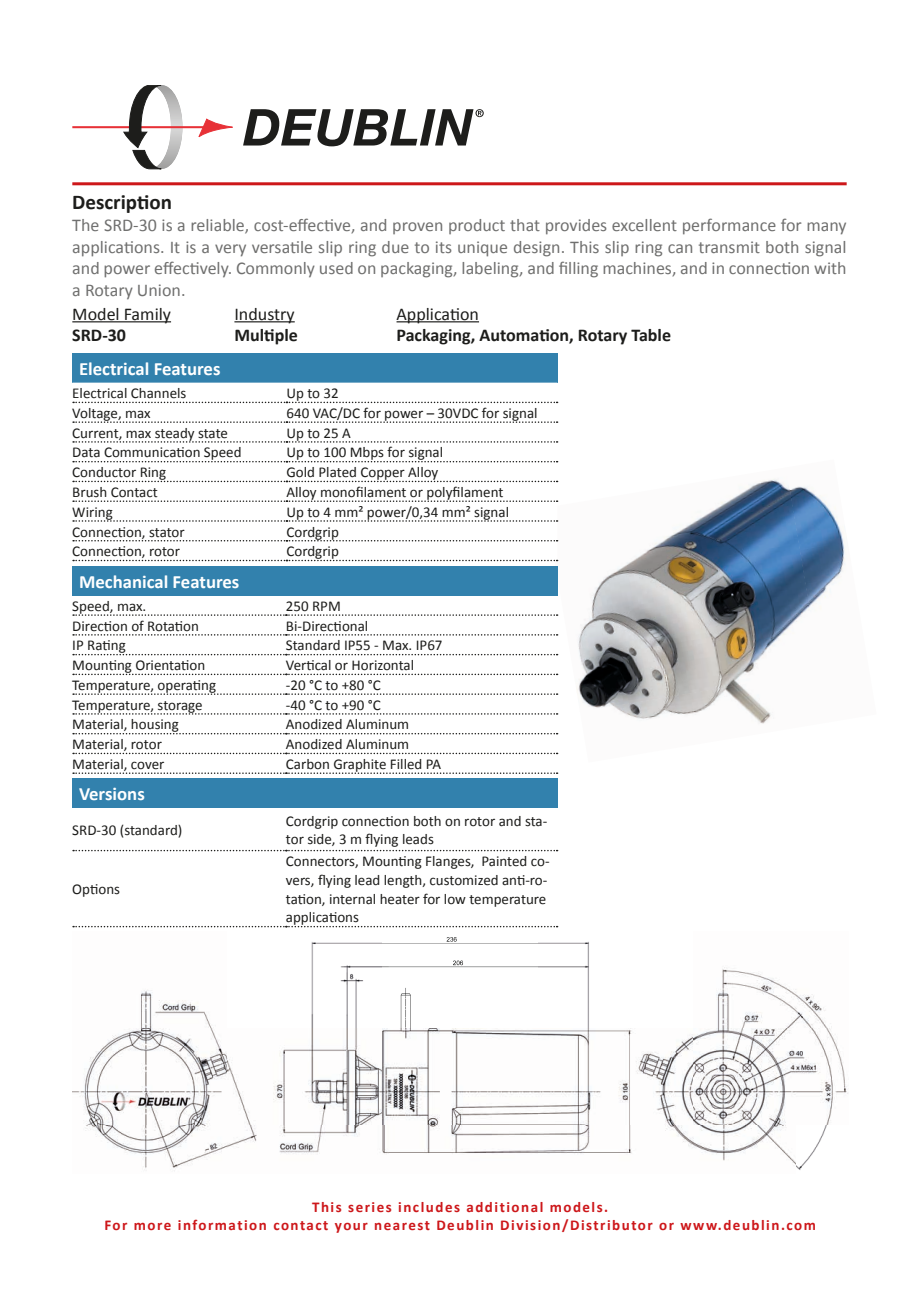
<style>
.page{position:relative;width:919px;height:1289px;background:#fff}
.page>*{position:absolute;margin:0;border:0;box-sizing:border-box;transform-origin:0 0}
.t1{font:700 21px "Calibri";color:#1d1d1b}
.t2{font:700 18.75px "Calibri";color:#fff}
.t3{font:18px/21.6px "Calibri";color:#70706f;text-align:justify}
.t4{font:700 18px "Calibri";color:#1d1d1b}
.t5{font:18px "Calibri";color:#1d1d1b}
.t6{font:15px/18.8px "Calibri";color:#1d1d1b}
.t7{font:700 15px/18px "Calibri";letter-spacing:.1em;color:#cd171a;text-align:center}
</style>
<div class="page">
<img style="left:545px;top:479px;width:240px;height:216px">
<img style="left:785px;top:486px;width:60px;height:146px">
<img style="left:580px;top:671px;width:205px;height:53px">
<div style="left:72px;top:353px;width:485px;height:29px;background:#3281ad"></div>
<svg style="left:72px;top:382px;width:485px;height:177px"></svg>
<svg style="left:73px;top:401px;width:484px;height:2px"></svg>
<svg style="left:73px;top:421px;width:484px;height:2px"></svg>
<svg style="left:73px;top:441px;width:484px;height:1px"></svg>
<svg style="left:73px;top:461px;width:484px;height:1px"></svg>
<svg style="left:73px;top:480px;width:484px;height:2px"></svg>
<svg style="left:73px;top:500px;width:484px;height:2px"></svg>
<svg style="left:73px;top:520px;width:484px;height:1px"></svg>
<svg style="left:73px;top:540px;width:484px;height:1px"></svg>
<svg style="left:73px;top:559px;width:484px;height:2px"></svg>
<hr style="left:72px;top:182px;width:774px;height:3px;background:#cd171a">
<div style="left:72px;top:566px;width:485px;height:29px;background:#3281ad"></div>
<svg style="left:73px;top:614px;width:484px;height:2px"></svg>
<svg style="left:73px;top:634px;width:484px;height:1px"></svg>
<svg style="left:73px;top:654px;width:484px;height:1px"></svg>
<svg style="left:73px;top:673px;width:484px;height:2px"></svg>
<svg style="left:73px;top:693px;width:484px;height:2px"></svg>
<svg style="left:73px;top:713px;width:484px;height:1px"></svg>
<svg style="left:73px;top:733px;width:484px;height:1px"></svg>
<svg style="left:73px;top:752px;width:484px;height:2px"></svg>
<svg style="left:73px;top:772px;width:484px;height:2px"></svg>
<hr style="left:72px;top:321px;width:99px;height:1px;background:#1d1d1b">
<hr style="left:234px;top:321px;width:61px;height:1px;background:#1d1d1b">
<hr style="left:396px;top:321px;width:83px;height:1px;background:#1d1d1b">
<div style="left:72px;top:778px;width:485px;height:30px;background:#3281ad"></div>
<svg style="left:73px;top:849px;width:484px;height:2px"></svg>
<svg style="left:73px;top:925px;width:484px;height:2px"></svg>
<svg style="left:198px;top:118px;width:35px;height:19px"></svg>
<hr style="left:72px;top:126px;width:135px;height:2px;background:#e73137">
<svg style="left:123px;top:85px;width:59px;height:84px"></svg>
<svg style="left:243px;top:109px;width:240px;height:37px"></svg>
<img style="left:72px;top:937px;width:776px;height:234px">
<h1 class="t1" style="left:72px;top:189px;width:101px">Description</h1>
<p class="t3" style="left:72px;top:214px;width:775px">The SRD-30 is a reliable, cost-effective, and proven product that provides excellent performance for many applications. It is a very versatile slip ring due to its unique design. This slip ring can transmit both signal and power effectively. Commonly used on packaging, labeling, and filling machines, and in connection with a Rotary Union.</p>
<p class="t5" style="left:72px;top:302px;width:100px">Model Family</p>
<p class="t5" style="left:234px;top:302px;width:62px">Industry</p>
<p class="t5" style="left:396px;top:302px;width:84px">Application</p>
<p class="t4" style="left:72px;top:324px;width:55px">SRD-30</p>
<p class="t4" style="left:234px;top:324px;width:65px">Multiple</p>
<p class="t4" style="left:396px;top:324px;width:276px">Packaging, Automation, Rotary Table</p>
<p class="t2" style="left:79px;top:357px;width:143px">Electrical Features</p>
<p class="t6" style="left:72px;top:384px;width:116px">Electrical Channels</p>
<p class="t6" style="left:286px;top:384px;width:54px">Up to 32</p>
<p class="t6" style="left:72px;top:403px;width:80px">Voltage, max</p>
<p class="t6" style="left:286px;top:403px;width:253px">640 VAC/DC for power – 30VDC for signal</p>
<p class="t6" style="left:72px;top:423px;width:157px">Current, max steady state</p>
<p class="t6" style="left:286px;top:423px;width:66px">Up to 25 A</p>
<p class="t6" style="left:72px;top:443px;width:171px">Data Communication Speed</p>
<p class="t6" style="left:286px;top:443px;width:158px">Up to 100 Mbps for signal</p>
<p class="t6" style="left:72px;top:463px;width:95px">Conductor Ring</p>
<p class="t6" style="left:286px;top:463px;width:153px">Gold Plated Copper Alloy</p>
<p class="t6" style="left:72px;top:482px;width:87px">Brush Contact</p>
<p class="t6" style="left:286px;top:482px;width:218px">Alloy monofilament or polyfilament</p>
<p class="t6" style="left:72px;top:502px;width:42px">Wiring</p>
<p class="t6" style="left:286px;top:502px;width:224px">Up to 4 mm² power/0,34 mm² signal</p>
<p class="t6" style="left:72px;top:522px;width:114px">Connection, stator</p>
<p class="t6" style="left:286px;top:522px;width:54px">Cordgrip</p>
<p class="t6" style="left:72px;top:542px;width:109px">Connection, rotor</p>
<p class="t6" style="left:286px;top:542px;width:54px">Cordgrip</p>
<p class="t2" style="left:79px;top:569px;width:162px">Mechanical Features</p>
<p class="t6" style="left:72px;top:596px;width:76px">Speed, max.</p>
<p class="t6" style="left:286px;top:596px;width:56px">250 RPM</p>
<p class="t6" style="left:72px;top:616px;width:128px">Direction of Rotation</p>
<p class="t6" style="left:286px;top:616px;width:84px">Bi-Directional</p>
<p class="t6" style="left:72px;top:636px;width:55px">IP Rating</p>
<p class="t6" style="left:286px;top:636px;width:158px">Standard IP55 - Max. IP67</p>
<p class="t6" style="left:72px;top:656px;width:134px">Mounting Orientation</p>
<p class="t6" style="left:286px;top:656px;width:130px">Vertical or Horizontal</p>
<p class="t6" style="left:72px;top:675px;width:145px">Temperature, operating</p>
<p class="t6" style="left:286px;top:675px;width:96px">-20 °C to +80 °C</p>
<p class="t6" style="left:72px;top:695px;width:132px">Temperature, storage</p>
<p class="t6" style="left:286px;top:695px;width:96px">-40 °C to +90 °C</p>
<p class="t6" style="left:72px;top:715px;width:108px">Material, housing</p>
<p class="t6" style="left:286px;top:715px;width:125px">Anodized Aluminum</p>
<p class="t6" style="left:72px;top:735px;width:91px">Material, rotor</p>
<p class="t6" style="left:286px;top:735px;width:125px">Anodized Aluminum</p>
<p class="t6" style="left:72px;top:754px;width:94px">Material, cover</p>
<p class="t6" style="left:286px;top:754px;width:157px">Carbon Graphite Filled PA</p>
<p class="t2" style="left:79px;top:782px;width:67px">Versions</p>
<p class="t6" style="left:72px;top:820px;width:112px">SRD-30 (standard)</p>
<p class="t6" style="left:286px;top:811px;width:263px">Cordgrip connection both on rotor and sta&shy;tor side, 3 m flying leads</p>
<p class="t6" style="left:72px;top:879px;width:49px">Options</p>
<p class="t6" style="left:286px;top:851px;width:265px">Connectors, Mounting Flanges, Painted co&shy;vers, flying lead length, customized anti-ro&shy;tation, internal heater for low temperature applications</p>
<p class="t7" style="left:104px;top:1197px;width:713px">This series includes additional models.<br>For more information contact your nearest Deublin Division/Distributor or www.deublin.com</p>
</div>
